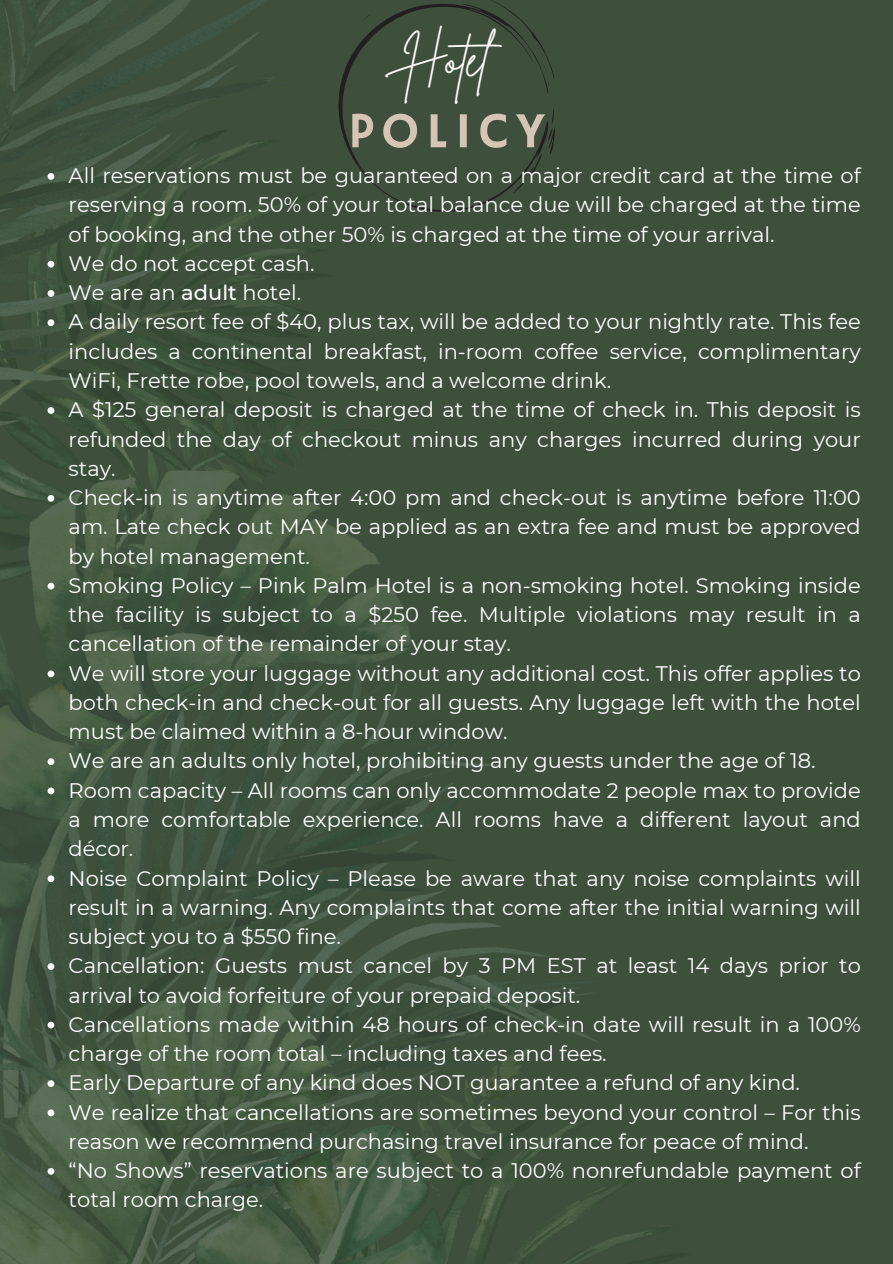
<style>
.page{position:relative;width:893px;height:1264px;background:#fff}
.page>*{position:absolute;margin:0;border:0;box-sizing:border-box;transform-origin:0 0}
.t1{font:50.7px "Hammersmith One";letter-spacing:.145em;color:#d6c4b7}
.t2{font:48.15px "Brittany Signature";color:#fdfaf7}
.t3{font:21px/29.2px "Montserrat";color:#fff}
.s1{font-weight:500}
</style>
<div class="page">
<img style="left:0;top:0;width:892px;height:1263px">
<div style="left:338px;top:0;width:217px;height:212px;background:#3e4f3c"></div>
<svg style="left:48px;top:173px;width:6px;height:7px"></svg>
<svg style="left:48px;top:261px;width:6px;height:6px"></svg>
<svg style="left:48px;top:290px;width:6px;height:7px"></svg>
<svg style="left:48px;top:319px;width:6px;height:7px"></svg>
<svg style="left:48px;top:407px;width:6px;height:7px"></svg>
<svg style="left:48px;top:495px;width:6px;height:6px"></svg>
<svg style="left:48px;top:582px;width:6px;height:7px"></svg>
<svg style="left:48px;top:670px;width:6px;height:7px"></svg>
<svg style="left:48px;top:758px;width:6px;height:7px"></svg>
<svg style="left:48px;top:787px;width:6px;height:7px"></svg>
<svg style="left:48px;top:875px;width:6px;height:7px"></svg>
<svg style="left:48px;top:963px;width:6px;height:6px"></svg>
<svg style="left:48px;top:1021px;width:6px;height:7px"></svg>
<svg style="left:48px;top:1080px;width:6px;height:6px"></svg>
<svg style="left:48px;top:1109px;width:6px;height:7px"></svg>
<svg style="left:48px;top:1167px;width:6px;height:7px"></svg>
<h2 class="t2" style="left:405px;top:29px;width:112px">Hotel</h2>
<h1 class="t1" style="left:348px;top:102px;width:198px">POLICY</h1>
<p class="t3" style="left:69px;top:160px;width:793px">All reservations must be guaranteed on a major credit card at the time of reserving a room. 50% of your total balance due will be charged at the time of booking, and the other 50% is charged at the time of your arrival.<br>We do not accept cash.<br>We are an <span class="s1">adult</span> hotel.<br>A daily resort fee of $40, plus tax, will be added to your nightly rate. This fee includes a continental breakfast, in-room coffee service, complimentary WiFi, Frette robe, pool towels, and a welcome drink.<br>A $125 general deposit is charged at the time of check in. This deposit is refunded the day of checkout minus any charges incurred during your stay.<br>Check-in is anytime after 4:00 pm and check-out is anytime before 11:00 am. Late check out MAY be applied as an extra fee and must be approved by hotel management.<br>Smoking Policy – Pink Palm Hotel is a non-smoking hotel. Smoking inside the facility is subject to a $250 fee. Multiple violations may result in a cancellation of the remainder of your stay.<br>We will store your luggage without any additional cost. This offer applies to both check-in and check-out for all guests. Any luggage left with the hotel must be claimed within a 8-hour window.<br>We are an adults only hotel, prohibiting any guests under the age of 18.<br>Room capacity – All rooms can only accommodate 2 people max to provide a more comfortable experience. All rooms have a different layout and décor.<br>Noise Complaint Policy – Please be aware that any noise complaints will result in a warning. Any complaints that come after the initial warning will subject you to a $550 fine.<br>Cancellation: Guests must cancel by 3 PM EST at least 14 days prior to arrival to avoid forfeiture of your prepaid deposit.<br>Cancellations made within 48 hours of check-in date will result in a 100% charge of the room total – including taxes and fees.<br>Early Departure of any kind does NOT guarantee a refund of any kind.<br>We realize that cancellations are sometimes beyond your control – For this reason we recommend purchasing travel insurance for peace of mind.<br>“No Shows” reservations are subject to a 100% nonrefundable payment of total room charge.</p>
</div>
